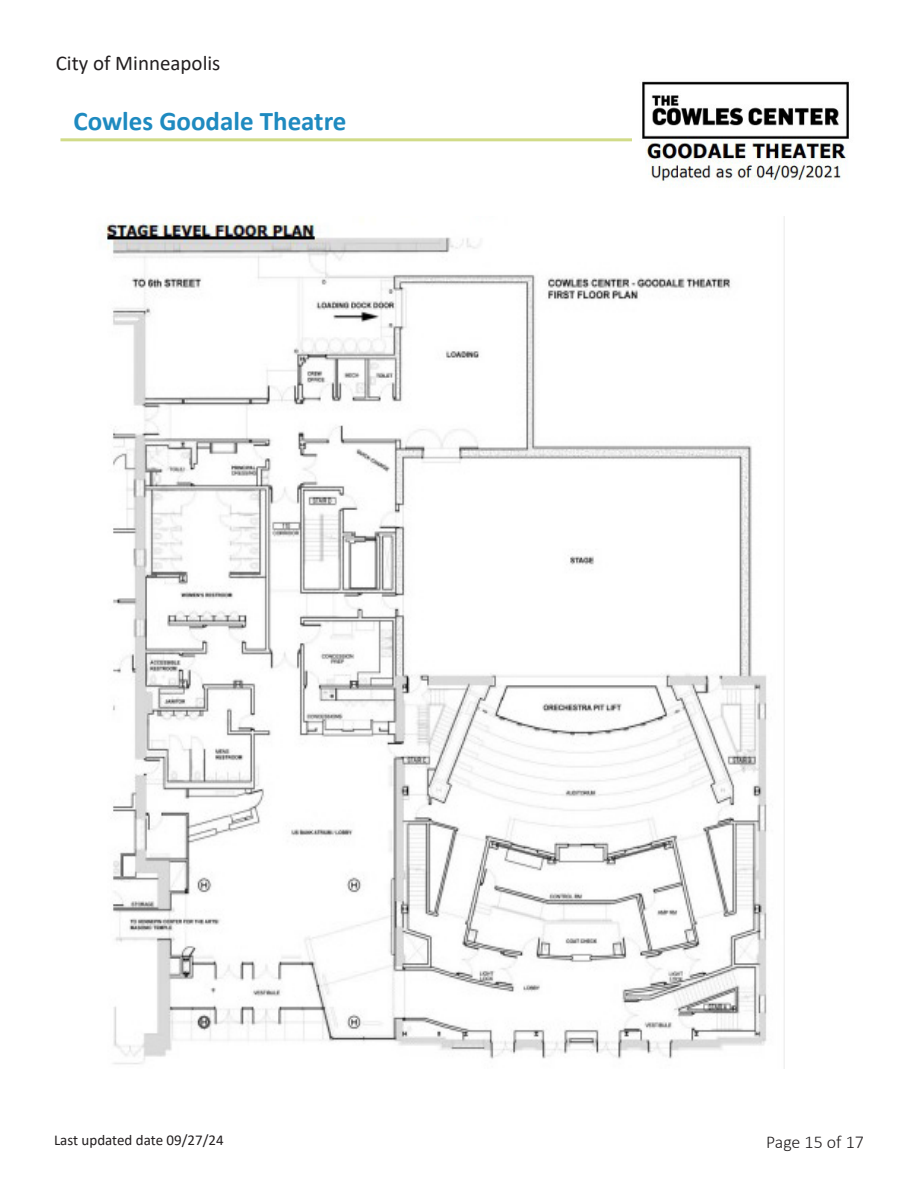
<style>
.page{position:relative;width:918px;height:1188px;background:#fff}
.page>*{position:absolute;margin:0;border:0;box-sizing:border-box;transform-origin:0 0}
.t1{font:700 27px "Calibri";color:#1e8ac0}
.t2{font:21px "Calibri";color:#231f20}
.t3{font:300 18px "Calibri";color:#231f20}
.t4{font:15px "Calibri";color:#231f20}
</style>
<div class="page">
<img style="left:105px;top:222px;width:662px;height:842px">
<hr style="left:60px;top:138px;width:642px;height:3px;background:#d1db88">
<img style="left:633px;top:81px;width:216px;height:107px">
<p class="t2" style="left:56px;top:48px;width:166px">City of Minneapolis</p>
<p class="t1" style="left:73px;top:101px;width:275px">Cowles Goodale Theatre</p>
<p class="t4" style="left:54px;top:1130px;width:171px">Last updated date 09/27/24</p>
<p class="t3" style="left:766px;top:1130px;width:99px">Page 15 of 17</p>
</div>
